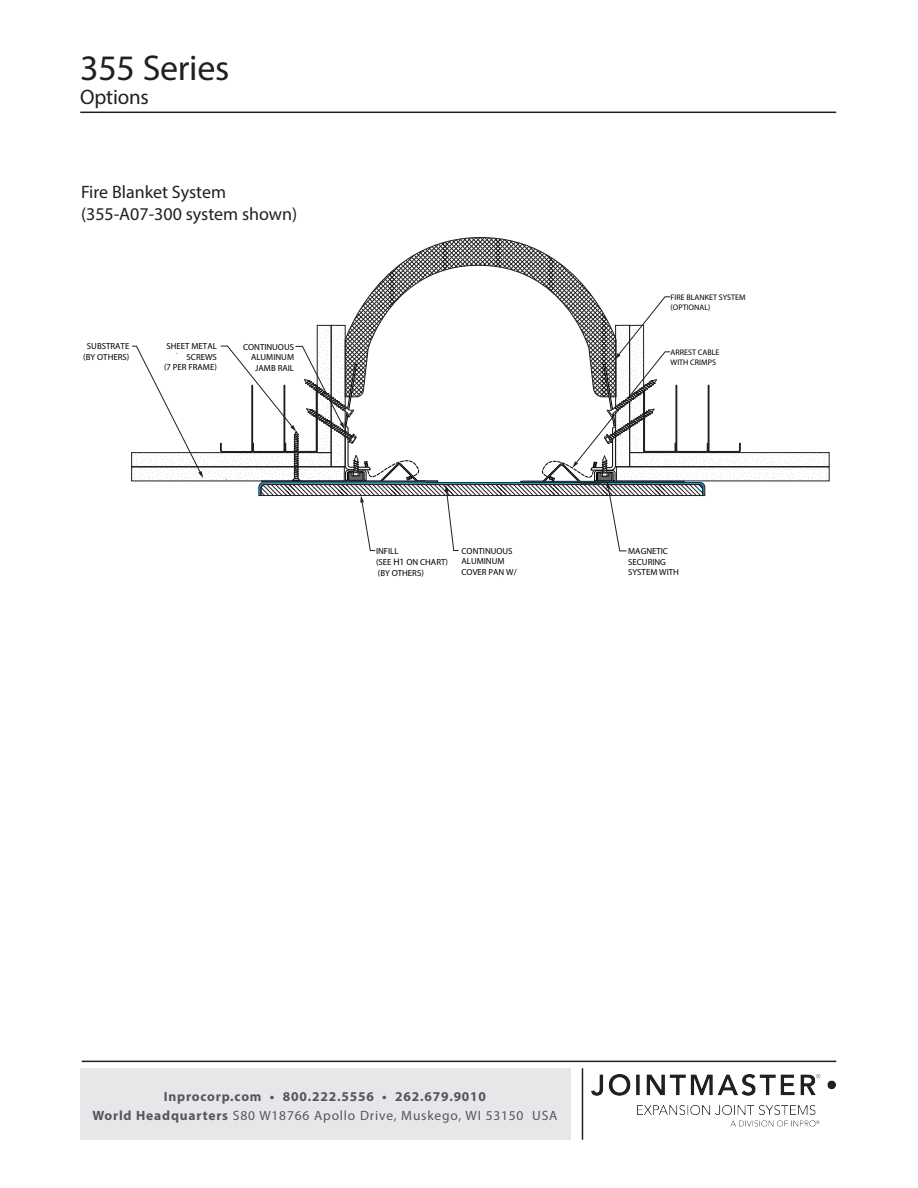
<style>
.page{position:relative;width:918px;height:1188px;background:#fff}
.page>*{position:absolute;margin:0;border:0;box-sizing:border-box;transform-origin:0 0}
.suggested_spec_heade{font:36px "Myriad Pro";letter-spacing:-.01em;color:#231f20}
.suggested_spec_heade-2{font:21px "Myriad Pro";letter-spacing:-.01em;color:#231f20}
.t1{font:18px "Myriad Pro";color:#231f20}
.t2{font:700 13.5px/19.5px "Myriad Pro";letter-spacing:.06em;color:#555659;text-align:center}
.t3{font:8.85px/10.5px "Myriad Pro";color:#000}
.t4{font:8.1px/9.8px "Myriad Pro";color:#000}
.s1{font-style:italic;font-size:9.6px}
.s2{font-weight:400}
</style>
<div class="page">
<hr style="left:80px;top:112px;width:756px;height:1px;background:#231f20">
<hr style="left:82px;top:1061px;width:754px;height:1px;background:#231f20">
<div style="left:80px;top:1069px;width:491px;height:71px;background:#e6e7e9"></div>
<img style="left:592px;top:1075px;width:243px;height:51px">
<hr style="left:582px;top:1068px;width:1px;height:72px;background:#231f20">
<svg style="left:742px;top:469px;width:85px;height:10px"></svg>
<svg style="left:132px;top:346px;width:59px;height:106px"></svg>
<svg style="left:741px;top:454px;width:86px;height:11px"></svg>
<div style="left:629px;top:452px;width:200px;height:15px;border:1px solid #231f20"></div>
<svg style="left:134px;top:469px;width:86px;height:10px"></svg>
<svg style="left:220px;top:237px;width:521px;height:314px"></svg>
<svg style="left:133px;top:454px;width:196px;height:11px"></svg>
<div style="left:131px;top:452px;width:200px;height:15px;border:1px solid #231f20"></div>
<svg style="left:333px;top:327px;width:10px;height:138px"></svg>
<div style="left:331px;top:325px;width:14px;height:142px;border:1px solid #231f20"></div>
<svg style="left:319px;top:327px;width:10px;height:124px"></svg>
<div style="left:317px;top:325px;width:14px;height:128px;border:1px solid #231f20"></div>
<p class="suggested_spec_heade" style="left:80px;top:46px;width:151px">355 Series</p>
<p class="suggested_spec_heade-2" style="left:80px;top:84px;width:70px">Options</p>
<p class="t1" style="left:81px;top:181px;width:147px">Fire Blanket System</p>
<p class="t1" style="left:81px;top:202px;width:218px">(355-A07-300 system shown)</p>
<p class="t3" style="left:83px;top:341px;width:48px;text-align:center">SUBSTRATE (BY OTHERS)</p>
<p class="t3" style="left:164px;top:341px;width:54px;text-align:right">SHEET METAL<br>SCREWS<br>(7 PER FRAME)</p>
<p class="t3" style="left:243px;top:342px;width:53px;text-align:right">CONTINUOUS<br>ALUMINUM<br>JAMB RAIL</p>
<p class="t4" style="left:671px;top:292px;width:77px">FIRE BLANKET SYSTEM (OPTIONAL)</p>
<p class="t4" style="left:671px;top:347px;width:51px">ARREST CABLE<br>WITH CRIMPS</p>
<p class="t3" style="left:376px;top:545px;width:73px;line-height:11.4px">INFILL<br>(SEE <span class="s1">H1</span> ON CHART)</p>
<p class="t3" style="left:378px;top:567px;width:48px">(BY OTHERS)</p>
<p class="t3" style="left:462px;top:545px;width:57px">CONTINUOUS<br>ALUMINUM<br>COVER PAN W/</p>
<p class="t3" style="left:628px;top:546px;width:52px">MAGNETIC<br>SECURING<br>SYSTEM WITH</p>
<h3 class="t2" style="left:92px;top:1086px;width:467px">Inprocorp.com • 800.222.5556 • 262.679.9010<br>World Headquarters <span class="s2">S80 W18766 Apollo Drive, Muskego, WI 53150 USA</span></h3>
</div>
